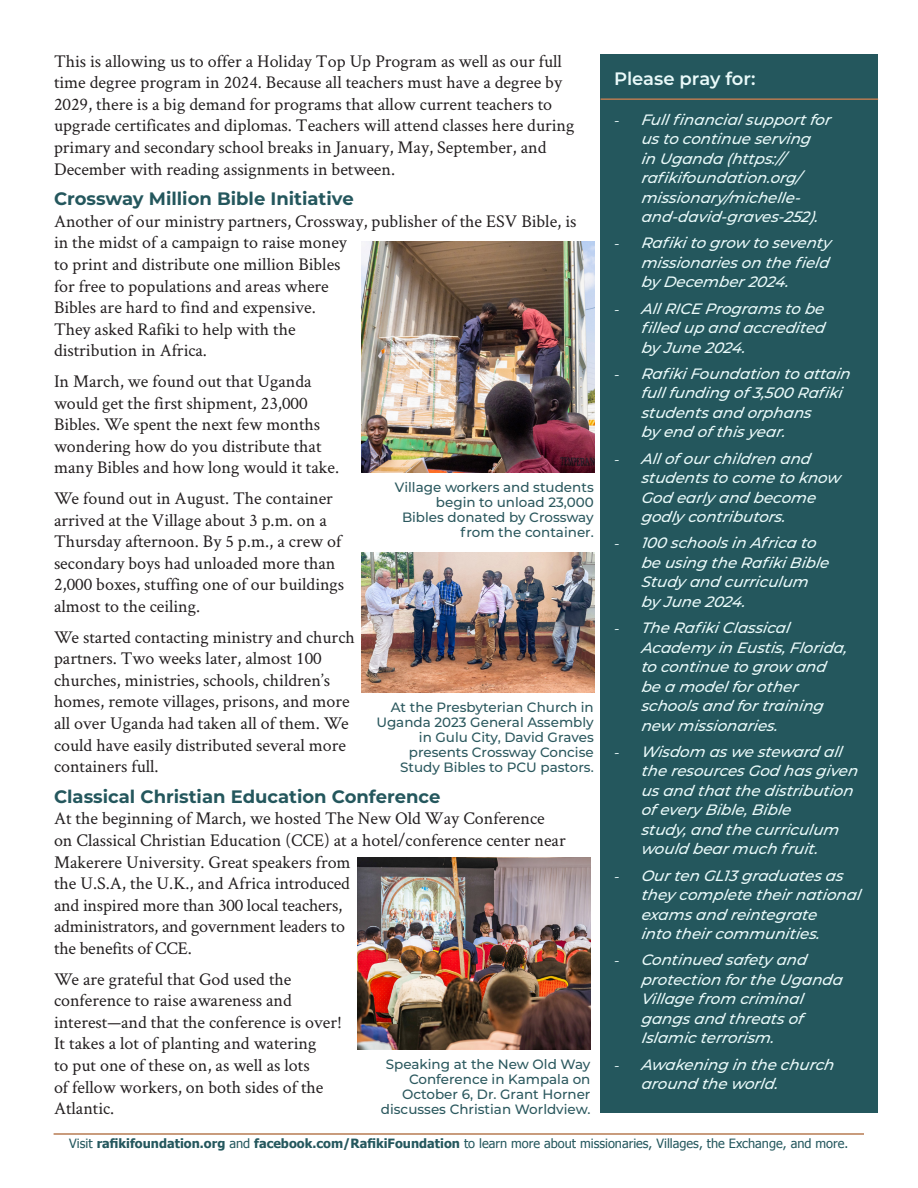
<style>
.page{position:relative;width:918px;height:1188px;background:#fff}
.page>*{position:absolute;margin:0;border:0;box-sizing:border-box;transform-origin:0 0}
.Body_copy{font:18px/21.6px "Crimson Text";color:#231f20}
.subhead{font:700 18px "Montserrat";color:#24575d}
.rule{font:600 18px "Montserrat";color:#eafafa}
.t1{font:italic 500 15px/19.5px "Montserrat";letter-spacing:-.005em;color:#eafafa}
.Photo_Caption{font:500 13.5px/15px "Montserrat";color:#2b585e;text-align:right}
.t2{font:12.75px "Tahoma";color:#24575d}
.s1{font-weight:700}
.s2{font-family:"Crimson Text";font-weight:400;font-style:normal}
</style>
<div class="page">
<hr style="left:54px;top:1133px;width:810px;height:2px;background:#b77b52">
<div style="left:601px;top:54px;width:277px;height:1058px;background:#24575d"></div>
<hr style="left:601px;top:98px;width:277px;height:2px;background:#b77b52">
<img style="left:357px;top:858px;width:234px;height:191px">
<img style="left:362px;top:241px;width:233px;height:232px">
<img style="left:362px;top:553px;width:233px;height:139px">
<p class="Body_copy" style="left:54px;top:49px;width:522px">This is allowing us to offer a Holiday Top Up Program as well as our full time degree program in 2024. Because all teachers must have a degree by 2029, there is a big demand for programs that allow current teachers to upgrade certificates and diplomas. Teachers will attend classes here during primary and secondary school breaks in January, May, September, and December with reading assignments in between.</p>
<p class="subhead" style="left:54px;top:186px;width:301px">Crossway Million Bible Initiative</p>
<p class="Body_copy" style="left:54px;top:210px;width:524px">Another of our ministry partners, Crossway, publisher of the ESV Bible, is in the midst of a campaign to raise money<br>to print and distribute one million Bibles<br>for free to populations and areas where<br>Bibles are hard to find and expensive.<br>They asked Rafiki to help with the<br>distribution in Africa.</p>
<p class="Body_copy" style="left:54px;top:370px;width:287px">In March, we found out that Uganda would get the first shipment, 23,000<br>Bibles. We spent the next few months wondering how do you distribute that many Bibles and how long would it take.</p>
<p class="Body_copy" style="left:54px;top:487px;width:292px">We found out in August. The container arrived at the Village about 3 p.m. on a Thursday afternoon. By 5 p.m., a crew of secondary boys had unloaded more than 2,000 boxes, stuffing one of our buildings almost to the ceiling.</p>
<p class="Body_copy" style="left:54px;top:625px;width:302px">We started contacting ministry and church partners. Two weeks later, almost 100 churches, ministries, schools, children’s homes, remote villages, prisons, and more all over Uganda had taken all of them. We could have easily distributed several more containers full.</p>
<p class="subhead" style="left:54px;top:783px;width:388px">Classical Christian Education Conference</p>
<p class="Body_copy" style="left:54px;top:807px;width:513px">At the beginning of March, we hosted The New Old Way Conference on Classical Christian Education (CCE) at a hotel/conference center near Makerere University. Great speakers from<br>the U.S.A, the U.K., and Africa introduced<br>and inspired more than 300 local teachers,<br>administrators, and government leaders to<br>the benefits of CCE.</p>
<p class="Body_copy" style="left:54px;top:967px;width:289px">We are grateful that God used the conference to raise awareness and interest—and that the conference is over!<br>It takes a lot of planting and watering<br>to put one of these on, as well as lots<br>of fellow workers, on both sides of the<br>Atlantic.</p>
<p class="t2" style="left:69px;top:1135px;width:780px">Visit <span class="s1">rafikifoundation.org</span> and <span class="s1">facebook.com/RafikiFoundation</span> to learn more about missionaries, Villages, the Exchange, and more.</p>
<p class="rule" style="left:614px;top:66px;width:143px">Please pray for:</p>
<p class="t1" style="left:641px;top:109px;width:195px;text-indent:-27px"><span class="s2">-</span> Fullfinancialsupportfor us to continue serving in Uganda (https:// rafikifoundation.org/ missionary/michelle&shy;and-david-graves-252).</p>
<p class="t1" style="left:641px;top:233px;width:193px;text-align:justify;text-indent:-27px"><span class="s2">-</span> Rafikito grow to seventy missionaries on the field by December2024.</p>
<p class="t1" style="left:641px;top:298px;width:189px;text-align:justify;text-indent:-27px"><span class="s2">-</span> AllRICE Programs to be filled up and accredited by J une 2024.</p>
<p class="t1" style="left:641px;top:363px;width:214px;text-indent:-27px"><span class="s2">-</span> RafikiFoundation to attain fullfunding of 3, 500 Rafiki students and orphans<br>by end of this year.</p>
<p class="t1" style="left:641px;top:448px;width:204px;text-indent:-27px"><span class="s2">-</span> Allof ourchildren and students to come to know<br>God early and become godly contributors.</p>
<p class="t1" style="left:641px;top:533px;width:193px;text-indent:-27px"><span class="s2">-</span> 100 schools in A frica to be using the RafikiBible<br>Study and curriculum by J une 2024.</p>
<p class="t1" style="left:641px;top:617px;width:207px;text-indent:-27px"><span class="s2">-</span> The RafikiClassical<br>A cademy in Eustis, Florida, to continue to grow and be a modelforother schools and fortraining new missionaries.</p>
<p class="t1" style="left:641px;top:741px;width:222px;text-indent:-27px"><span class="s2">-</span> Wisdom as we steward all the resources God has given us and thatthe distribution of every Bible, Bible<br>study, and the curriculum would bearmuch fruit.</p>
<p class="t1" style="left:641px;top:865px;width:225px;text-indent:-27px"><span class="s2">-</span> Ourten GL13 graduates as they complete theirnational exams and reintegrate<br>into theircommunities.</p>
<p class="t1" style="left:641px;top:950px;width:206px;text-indent:-27px"><span class="s2">-</span> Continued safety and protection forthe Uganda<br>Village from criminal gangs and threats of<br>Islamic terrorism.</p>
<p class="t1" style="left:641px;top:1054px;width:198px;text-indent:-27px"><span class="s2">-</span> Awakening in the church around the world.</p>
<p class="Photo_Caption" style="left:395px;top:479px;width:200px">Village workers and students begin to unload 23,000<br>Bibles donated by Crossway from the container.</p>
<p class="Photo_Caption" style="left:376px;top:699px;width:219px">At the Presbyterian Church in<br>Uganda 2023 General Assembly in Gulu City, David Graves presents Crossway Concise<br>Study Bibles to PCU pastors.</p>
<p class="Photo_Caption" style="left:381px;top:1056px;width:211px">Speaking at the New Old Way<br>Conference in Kampala on<br>October 6, Dr. Grant Horner discusses Christian Worldview.</p>
</div>
